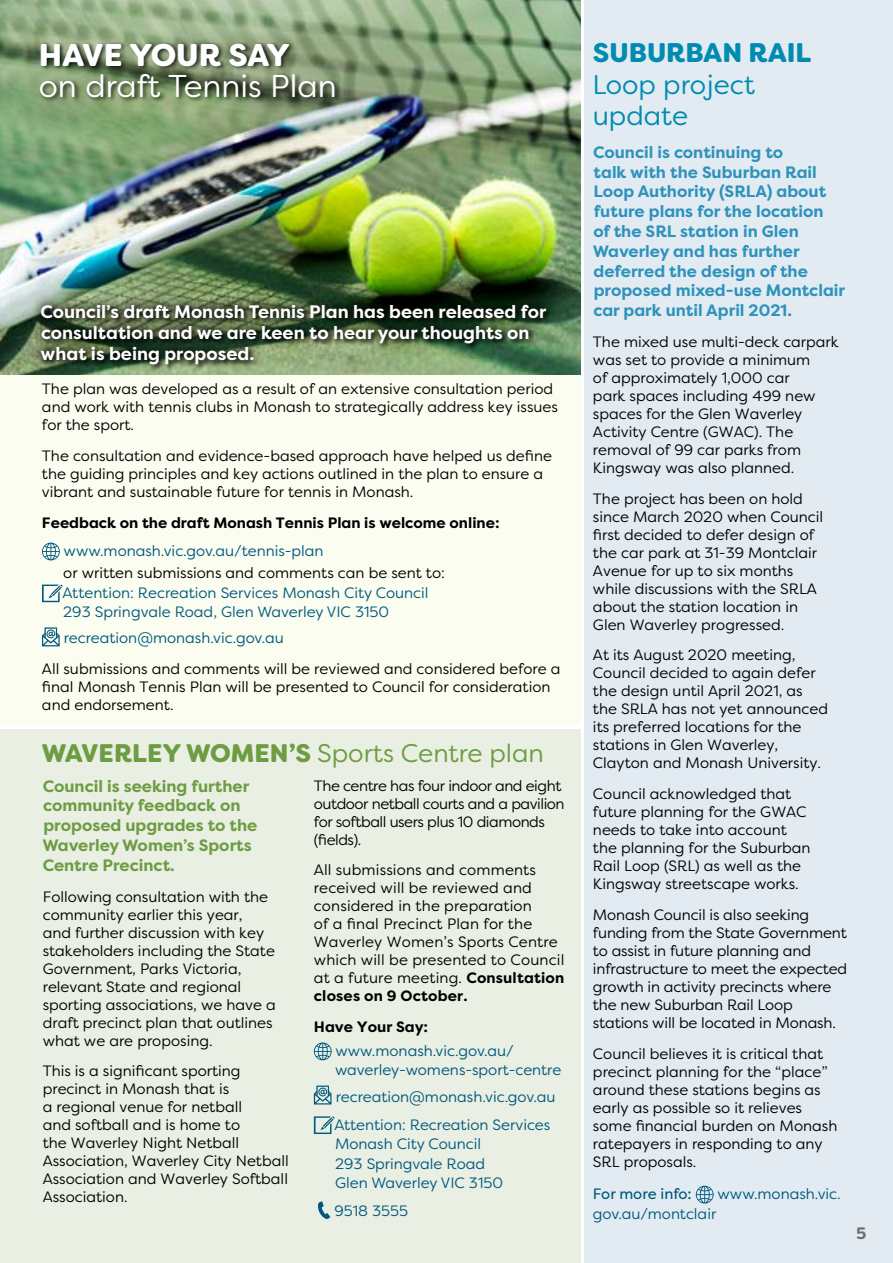
<style>
.page{position:relative;width:893px;height:1263px;background:#fff}
.page>*{position:absolute;margin:0;border:0;box-sizing:border-box;transform-origin:0 0}
.t1{font:31.5px "Filson Soft";color:#fff}
.t2{font:900 31.5px "Filson Soft";letter-spacing:-.01em;color:#fff}
.t3{font:27px/31.5px "Filson Soft";color:#008bb0}
.t4{font:900 27px "Filson Soft";color:#008bb0}
.t5{font:25.5px "Filson Soft";color:#6d9c43}
.t6{font:700 18px/21px "Filson Pro";color:#fff}
.t7{font:700 16.5px/19.8px "Filson Pro";color:#2d92bc}
.t8{font:700 16.5px/19.8px "Filson Pro";color:#6d9c43}
.t9{font:700 16.5px "Filson Soft";color:#6d6e71}
.t10{font:15px/18px "Filson Pro";color:#000}
.t11{font:15px/19.5px "Filson Pro";color:#00587e}
.t12{font:15px/18px "Filson Pro";letter-spacing:-.03em;color:#000}
.t13{font:700 15px "Filson Pro";color:#000}
.t14{font:15px "Filson Pro";letter-spacing:-.005em;color:#00587e}
.s1{font-weight:900}
.s2{font-weight:700}
</style>
<div class="page">
<div style="left:0;top:729px;width:580px;height:534px;background:#e9efe3"></div>
<div style="left:0;top:0;width:580px;height:725px;background:#fbfdf0"></div>
<img style="left:0;top:0;width:580px;height:375px">
<div style="left:585px;top:0;width:308px;height:1263px;background:#e2ebf1"></div>
<svg style="left:42px;top:543px;width:18px;height:17px"></svg>
<svg style="left:42px;top:584px;width:21px;height:18px"></svg>
<svg style="left:42px;top:627px;width:18px;height:19px"></svg>
<div style="left:39px;top:42px;width:302px;height:60px;background:#000;opacity:.75"></div>
<svg style="left:314px;top:1042px;width:18px;height:18px"></svg>
<svg style="left:314px;top:1085px;width:18px;height:19px"></svg>
<svg style="left:314px;top:1116px;width:21px;height:18px"></svg>
<svg style="left:318px;top:1201px;width:12px;height:18px"></svg>
<svg style="left:32px;top:293px;width:522px;height:80px;background:#445a3d"></svg>
<svg style="left:696px;top:1186px;width:18px;height:17px"></svg>
<h1 class="t2" style="left:39px;top:34px;width:253px">HAVE YOUR SAY</h1>
<h1 class="t1" style="left:39px;top:66px;width:299px">on draft Tennis Plan</h1>
<p class="t6" style="left:41px;top:301px;width:507px">Council’s draft Monash Tennis Plan has been released for consultation and we are keen to hear your thoughts on what is being proposed.</p>
<p class="t10" style="left:42px;top:380px;width:517px">The plan was developed as a result of an extensive consultation period and work with tennis clubs in Monash to strategically address key issues for the sport.</p>
<p class="t10" style="left:42px;top:446px;width:512px">The consultation and evidence-based approach have helped us define the guiding principles and key actions outlined in the plan to ensure a vibrant and sustainable future for tennis in Monash.</p>
<p class="t13" style="left:42px;top:513px;width:459px">Feedback on the draft Monash Tennis Plan is welcome online:</p>
<p class="t11" style="left:64px;top:540px;width:262px">www.monash.vic.gov.au/tennis-plan</p>
<p class="t10" style="left:63px;top:563px;width:383px">or written submissions and comments can be sent to:</p>
<p class="t11" style="left:63px;top:582px;width:367px">Attention: Recreation Services Monash City Council<br>293 Springvale Road, Glen Waverley VIC 3150</p>
<p class="t11" style="left:64px;top:628px;width:221px">recreation@monash.vic.gov.au</p>
<p class="t10" style="left:42px;top:659px;width:520px">All submissions and comments will be reviewed and considered before a final Monash Tennis Plan will be presented to Council for consideration and endorsement.</p>
<h3 class="t5" style="left:41px;top:737px;width:504px"><span class="s1">WAVERLEY WOMEN’S</span> Sports Centre plan</h3>
<p class="t8" style="left:42px;top:776px;width:217px">Council is seeking further community feedback on proposed upgrades to the<br>Waverley Women’s Sports<br>Centre Precinct.</p>
<p class="t10" style="left:43px;top:887px;width:235px">Following consultation with the community earlier this year,<br>and further discussion with key stakeholders including the State<br>Government, Parks Victoria, relevant State and regional sporting associations, we have a draft precinct plan that outlines what we are proposing.</p>
<p class="t10" style="left:43px;top:1062px;width:247px">This is a significant sporting precinct in Monash that is<br>a regional venue for netball<br>and softball and is home to<br>the Waverley Night Netball<br>Association, Waverley City Netball<br>Association and Waverley Softball<br>Association.</p>
<p class="t12" style="left:314px;top:776px;width:252px">The centre has four indoor and eight outdoor netball courts and a pavilion for softball users plus 10 diamonds (fields).</p>
<p class="t10" style="left:314px;top:861px;width:252px">All submissions and comments received will be reviewed and considered in the preparation<br>of a final Precinct Plan for the<br>Waverley Women’s Sports Centre which will be presented to Council at a future meeting. <span class="s2">Consultation closes on 9 October.</span></p>
<p class="t13" style="left:314px;top:1017px;width:116px">Have Your Say:</p>
<p class="t11" style="left:335px;top:1040px;width:228px">www.monash.vic.gov.au/ waverley-womens-sport-centre</p>
<p class="t11" style="left:334px;top:1082px;width:223px;line-height:28px">recreation@monash.vic.gov.au<br>Attention: Recreation Services</p>
<p class="t11" style="left:335px;top:1133px;width:169px">Monash City Council<br>293 Springvale Road<br>Glen Waverley VIC 3150</p>
<p class="t11" style="left:334px;top:1200px;width:75px">9518 3555</p>
<h2 class="t4" style="left:593px;top:35px;width:220px">SUBURBAN RAIL</h2>
<h2 class="t3" style="left:592px;top:68px;width:164px">Loop project update</h2>
<p class="t7" style="left:593px;top:142px;width:254px">Council is continuing to<br>talk with the Suburban Rail<br>Loop Authority (SRLA) about future plans for the location<br>of the SRL station in Glen<br>Waverley and has further deferred the design of the proposed mixed-use Montclair car park until April 2021.</p>
<p class="t10" style="left:593px;top:332px;width:247px">The mixed use multi-deck carpark was set to provide a minimum<br>of approximately 1,000 car<br>park spaces including 499 new spaces for the Glen Waverley<br>Activity Centre (GWAC). The removal of 99 car parks from<br>Kingsway was also planned.</p>
<p class="t10" style="left:593px;top:489px;width:232px">The project has been on hold since March 2020 when Council first decided to defer design of the car park at 31-39 Montclair<br>Avenue for up to six months while discussions with the SRLA about the station location in<br>Glen Waverley progressed.</p>
<p class="t10" style="left:593px;top:646px;width:237px">At its August 2020 meeting,<br>Council decided to again defer the design until April 2021, as the SRLA has not yet announced its preferred locations for the stations in Glen Waverley,<br>Clayton and Monash University.</p>
<p class="t10" style="left:593px;top:784px;width:219px">Council acknowledged that future planning for the GWAC needs to take into account the planning for the Suburban<br>Rail Loop (SRL) as well as the<br>Kingsway streetscape works.</p>
<p class="t10" style="left:593px;top:905px;width:256px">Monash Council is also seeking funding from the State Government to assist in future planning and infrastructure to meet the expected growth in activity precincts where the new Suburban Rail Loop stations will be located in Monash.</p>
<p class="t10" style="left:593px;top:1044px;width:246px">Council believes it is critical that precinct planning for the “place” around these stations begins as early as possible so it relieves some financial burden on Monash ratepayers in responding to any<br>SRL proposals.</p>
<p class="t14" style="left:593px;top:1184px;width:100px">For more info:</p>
<p class="t11" style="left:718px;top:1183px;width:125px">www.monash.vic.</p>
<p class="t11" style="left:593px;top:1203px;width:125px">gov.au/montclair</p>
<p class="t9" style="left:856px;top:1222px;width:12px">5</p>
</div>
